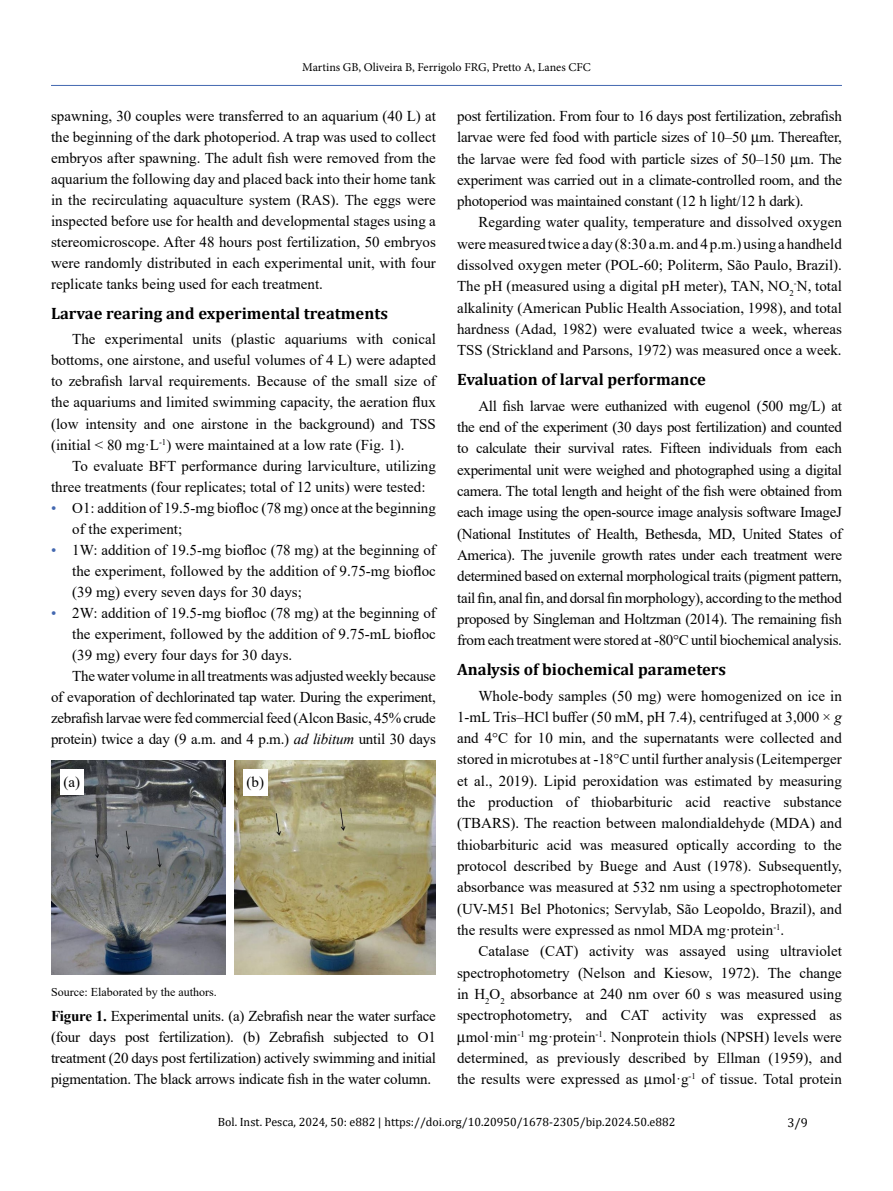
<style>
.page{position:relative;width:893px;height:1191px;background:#fff}
.page>*{position:absolute;margin:0;border:0;box-sizing:border-box;transform-origin:0 0}
.t1{font:700 16.5px "Cambria";color:#000}
.t2{font:15px/21.3px "Times New Roman";color:#000;text-align:justify}
.t3{font:12.75px "Cambria";color:#000}
.t4{font:12px "Cambria";color:#000}
.t5{font:12px "Minion Pro";color:#000}
.t6{font:12px "Times New Roman";color:#000}
.s1{color:#4368b0}
.s2{font-style:italic}
.s3{font-weight:700}
</style>
<div class="page">
<hr style="left:51px;top:85px;width:791px;height:1px;background:#4368b0">
<img style="left:51px;top:761px;width:174px;height:213px">
<img style="left:234px;top:761px;width:202px;height:213px">
<div style="left:60px;top:769px;width:24px;height:25px;background:#fff"></div>
<div style="left:243px;top:769px;width:25px;height:26px;background:#fff"></div>
<p class="t5" style="left:302px;top:60px;width:290px">Martins GB, Oliveira B, Ferrigolo FRG, Pretto A, Lanes CFC</p>
<p class="t2" style="left:51px;top:105px;width:386px">spawning, 30 couples were transferred to an aquarium (40 L) at the beginning of the dark photoperiod. A trap was used to collect embryos after spawning. The adult fish were removed from the aquarium the following day and placed back into their home tank in the recirculating aquaculture system (RAS). The eggs were inspected before use for health and developmental stages using a stereomicroscope. After 48 hours post fertilization, 50 embryos were randomly distributed in each experimental unit, with four replicate tanks being used for each treatment.</p>
<p class="t1" style="left:51px;top:302px;width:338px">Larvae rearing and experimental treatments</p>
<p class="t2" style="left:51px;top:328px;width:386px;text-indent:21px">The experimental units (plastic aquariums with conical bottoms, one airstone, and useful volumes of 4 L) were adapted to zebrafish larval requirements. Because of the small size of the aquariums and limited swimming capacity, the aeration flux (low intensity and one airstone in the background) and TSS (initial &lt; 80 mg·L<sup>-1</sup>) were maintained at a low rate (Fig. 1).</p>
<p class="t2" style="left:51px;top:454px;width:386px;text-indent:21px">To evaluate BFT performance during larviculture, utilizing three treatments (four replicates; total of 12 units) were tested:</p>
<p class="t2" style="left:72px;top:497px;width:365px;text-indent:-21px"><span class="s1">•</span> O1: addition of 19.5-mg biofloc (78 mg) once at the beginning of the experiment;</p>
<p class="t2" style="left:72px;top:539px;width:365px;text-indent:-21px"><span class="s1">•</span> 1W: addition of 19.5-mg biofloc (78 mg) at the beginning of the experiment, followed by the addition of 9.75-mg biofloc (39 mg) every seven days for 30 days;</p>
<p class="t2" style="left:51px;top:602px;width:386px"><span class="s1">•</span> 2W: addition of 19.5-mg biofloc (78 mg) at the beginning of</p>
<p class="t2" style="left:72px;top:623px;width:365px">the experiment, followed by the addition of 9.75-mL biofloc</p>
<p class="t2" style="left:72px;top:644px;width:221px">(39 mg) every four days for 30 days.</p>
<p class="t2" style="left:72px;top:665px;width:365px">The water volume in all treatments was adjusted weekly because</p>
<p class="t2" style="left:51px;top:686px;width:386px">of evaporation of dechlorinated tap water. During the experiment,</p>
<p class="t2" style="left:51px;top:707px;width:386px">zebrafish larvae were fed commercial feed (Alcon Basic, 45% crude</p>
<p class="t2" style="left:51px;top:728px;width:386px">protein) twice a day (9 a.m. and 4 p.m.) <span class="s2">ad libitum</span> until 30 days</p>
<p class="t2" style="left:457px;top:105px;width:386px">post fertilization. From four to 16 days post fertilization, zebrafish larvae were fed food with particle sizes of 10–50 m. Thereafter, the larvae were fed food with particle sizes of 50–150 m. The experiment was carried out in a climate-controlled room, and the photoperiod was maintained constant (12 h light/12 h dark).</p>
<p class="t2" style="left:457px;top:211px;width:386px;text-indent:21px">Regarding water quality, temperature and dissolved oxygen were measured twice a day (8:30 a.m. and 4 p.m.) using a handheld dissolved oxygen meter (POL-60; Politerm, São Paulo, Brazil).<br>The pH (measured using a digital pH meter), TAN, NO<sub>2</sub><sup>-</sup>N, total alkalinity (American Public Health Association, 1998), and total hardness (Adad, 1982) were evaluated twice a week, whereas TSS (Strickland and Parsons, 1972) was measured once a week.</p>
<p class="t1" style="left:457px;top:368px;width:250px">Evaluation of larval performance</p>
<p class="t2" style="left:457px;top:394px;width:386px;text-indent:21px">All fish larvae were euthanized with eugenol (500 mg/L) at the end of the experiment (30 days post fertilization) and counted to calculate their survival rates. Fifteen individuals from each experimental unit were weighed and photographed using a digital camera. The total length and height of the fish were obtained from each image using the open-source image analysis software ImageJ (National Institutes of Health, Bethesda, MD, United States of America). The juvenile growth rates under each treatment were determined based on external morphological traits (pigment pattern, tail fin, anal fin, and dorsal fin morphology), according to the method proposed by Singleman and Holtzman (2014). The remaining fish from each treatment were stored at -80°C until biochemical analysis.</p>
<p class="t1" style="left:457px;top:657px;width:270px">Analysis of biochemical parameters</p>
<p class="t2" style="left:457px;top:684px;width:386px;text-indent:21px">Whole-body samples (50 mg) were homogenized on ice in 1-mL Tris–HCl buffer (50 mM, pH 7.4), centrifuged at 3,000 × <span class="s2">g </span>and 4°C for 10 min, and the supernatants were collected and stored in microtubes at -18°C until further analysis (Leitemperger et al., 2019). Lipid peroxidation was estimated by measuring the production of thiobarbituric acid reactive substance (TBARS). The reaction between malondialdehyde (MDA) and thiobarbituric acid was measured optically according to the protocol described by Buege and Aust (1978). Subsequently, absorbance was measured at 532 nm using a spectrophotometer (UV-M51 Bel Photonics; Servylab, São Leopoldo, Brazil), and the results were expressed as nmol MDA mg·protein<sup>-1</sup>.</p>
<p class="t2" style="left:457px;top:940px;width:386px;text-align:right">Catalase (CAT) activity was assayed using ultraviolet spectrophotometry (Nelson and Kiesow, 1972). The change in H<sub>2</sub>O<sub>2</sub> absorbance at 240 nm over 60 s was measured using spectrophotometry, and CAT activity was expressed as mol·min<sup>-1</sup> mg·protein<sup>-1</sup>. Nonprotein thiols (NPSH) levels were determined, as previously described by Ellman (1959), and the results were expressed as mol·g<sup>-1</sup> of tissue. Total protein</p>
<p class="t2" style="left:63px;top:770px;width:18px">(a)</p>
<p class="t2" style="left:247px;top:771px;width:19px">(b)</p>
<p class="t6" style="left:51px;top:983px;width:167px">Source: Elaborated by the authors.</p>
<p class="t2" style="left:51px;top:1005px;width:386px"><span class="s3">Figure 1.</span> Experimental units. (a) Zebrafish near the water surface (four days post fertilization). (b) Zebrafish subjected to O1 treatment (20 days post fertilization) actively swimming and initial pigmentation. The black arrows indicate fish in the water column.</p>
<p class="t4" style="left:218px;top:1114px;width:459px">Bol. Inst. Pesca, 2024, 50: e882 | https://doi.org/10.20950/1678-2305/bip.2024.50.e882</p>
<p class="t3" style="left:788px;top:1115px;width:22px">3/9</p>
</div>
